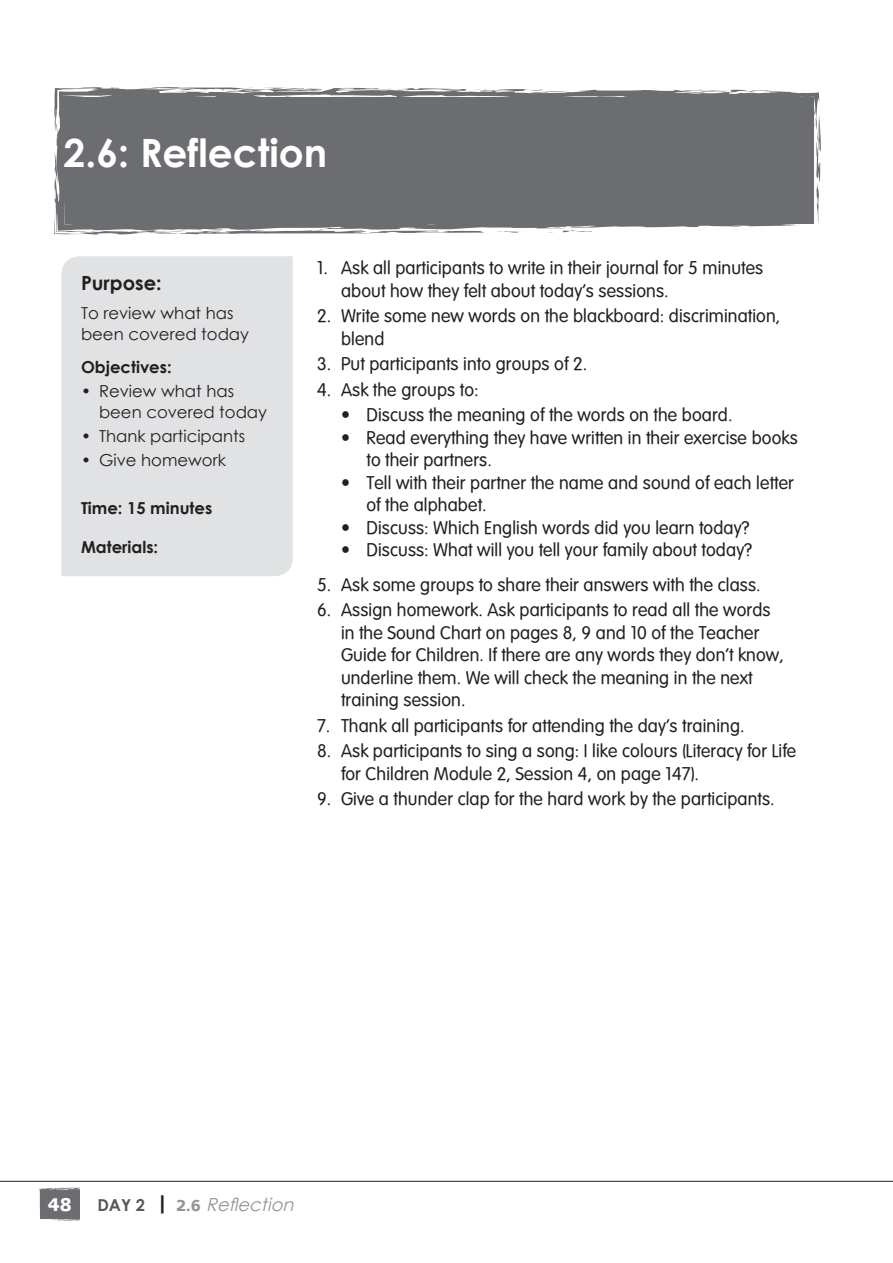
<style>
.page{position:relative;width:893px;height:1263px;background:#fff}
.page>*{position:absolute;margin:0;border:0;box-sizing:border-box;transform-origin:0 0}
.session_headings{font:700 39px "Century Gothic";color:#fff}
.Side_bar_title{font:700 19.5px "Century Gothic";color:#231f20}
.t1{font:18px/22.5px "VAG Rounded Lt Normal";letter-spacing:.01em;color:#231f20}
.t2{font:italic 18px "Century Gothic";color:#939598}
.Bullets_in_side_bar{font:16.5px/21px "Century Gothic";color:#231f20}
.Side_bar_body_text{font:16.5px/21px "Century Gothic";color:#231f20}
.Side_bar_subtitles{font:700 16.5px "Century Gothic";color:#231f20}
.Bullets_in_side_bar-2{font:700 16.5px "Century Gothic";color:#231f20}
.s1{font-family:"Colaborate";font-weight:700;font-style:normal;font-size:21px;color:#fff}
.s2{font-weight:700;font-style:normal;font-size:16.5px;color:#57585a}
.s3{font-family:"Colaborate";font-weight:700;font-style:normal;font-size:21px;color:#231f20}
.s4{font-family:"Colaborate";font-weight:700;font-style:normal}
</style>
<div class="page">
<hr style="left:0;top:1181px;width:893px;height:1px;background:#231f20">
<svg style="left:39px;top:1187px;width:41px;height:34px"></svg>
<svg style="left:54px;top:87px;width:765px;height:148px;background:#767679"></svg>
<svg style="left:809px;top:111px;width:12px;height:113px"></svg>
<svg style="left:529px;top:89px;width:39px;height:4px"></svg>
<svg style="left:468px;top:90px;width:13px;height:2px"></svg>
<svg style="left:596px;top:102px;width:9px;height:3px"></svg>
<svg style="left:488px;top:102px;width:20px;height:1px"></svg>
<svg style="left:261px;top:88px;width:39px;height:1px"></svg>
<svg style="left:416px;top:98px;width:13px;height:6px"></svg>
<svg style="left:267px;top:96px;width:31px;height:8px"></svg>
<svg style="left:226px;top:100px;width:26px;height:4px"></svg>
<svg style="left:195px;top:92px;width:16px;height:7px"></svg>
<svg style="left:55px;top:119px;width:3px;height:8px"></svg>
<svg style="left:81px;top:103px;width:18px;height:2px"></svg>
<svg style="left:154px;top:230px;width:337px;height:4px"></svg>
<svg style="left:561px;top:227px;width:85px;height:5px"></svg>
<svg style="left:497px;top:231px;width:35px;height:2px"></svg>
<div style="left:71px;top:190px;width:281px;height:33px;background:#6c6d70"></div>
<svg style="left:392px;top:222px;width:16px;height:1px"></svg>
<svg style="left:774px;top:221px;width:20px;height:1px"></svg>
<div style="left:62px;top:256px;width:231px;height:320px;background:#e1e2e4"></div>
<p class="session_headings" style="left:64px;top:123px;width:265px">2.6: Reflection</p>
<p class="Side_bar_title" style="left:81px;top:268px;width:82px">Purpose:</p>
<p class="Side_bar_body_text" style="left:81px;top:302px;width:170px">To review what has been covered today</p>
<p class="Side_bar_subtitles" style="left:81px;top:354px;width:92px">Objectives:</p>
<p class="Bullets_in_side_bar" style="left:99px;top:380px;width:170px;text-indent:-18px">• Review what has been covered today</p>
<p class="Bullets_in_side_bar" style="left:81px;top:425px;width:166px">• Thank participants</p>
<p class="Bullets_in_side_bar" style="left:81px;top:449px;width:146px">• Give homework</p>
<p class="Bullets_in_side_bar-2" style="left:81px;top:495px;width:133px">Time: 15 minutes</p>
<p class="Side_bar_subtitles" style="left:81px;top:534px;width:79px">Materials:</p>
<p class="t1" style="left:341px;top:257px;width:424px;text-indent:-24px">1. Ask all participants to write in their journal for 5 minutes about how they felt about today’s sessions.</p>
<p class="t1" style="left:341px;top:305px;width:441px;text-indent:-24px">2. Write some new words on the blackboard: discrimination, blend</p>
<p class="t1" style="left:317px;top:353px;width:272px">3. Put participants into groups of 2.</p>
<p class="t1" style="left:317px;top:378px;width:163px">4. Ask the groups to:</p>
<p class="t1" style="left:341px;top:404px;width:393px">• Discuss the meaning of the words on the board.</p>
<p class="t1" style="left:366px;top:426px;width:433px;text-indent:-26px">• Read everything they have written in their exercise books to their partners.</p>
<p class="t1" style="left:366px;top:471px;width:429px;text-indent:-26px">• Tell with their partner the name and sound of each letter of the alphabet.</p>
<p class="t1" style="left:341px;top:516px;width:410px">• Discuss: Which English words did you learn today?</p>
<p class="t1" style="left:341px;top:539px;width:413px">• Discuss: What will you tell your family about today?</p>
<p class="t1" style="left:317px;top:573px;width:445px">5. Ask some groups to share their answers with the class.</p>
<p class="t1" style="left:341px;top:599px;width:444px;text-indent:-24px">6. Assign homework. Ask participants to read all the words in the Sound Chart on pages 8, 9 and 10 of the Teacher Guide for Children. If there are any words they don’t know, underline them. We will check the meaning in the next training session.</p>
<p class="t1" style="left:317px;top:714px;width:429px">7. Thank all participants for attending the day’s training.</p>
<p class="t1" style="left:341px;top:740px;width:457px;text-indent:-24px">8. Ask participants to sing a song: I like colours (Literacy for Life for Children Module 2, Session 4, on page 147).</p>
<p class="t1" style="left:317px;top:788px;width:459px">9. Give a thunder clap for the hard work by the participants.</p>
<p class="t2" style="left:48px;top:1192px;width:252px"><span class="s1">4 8</span> <span class="s2">D A Y 2</span> <span class="s3">|</span> <span class="s4">2 . 6</span> Reflection</p>
</div>
